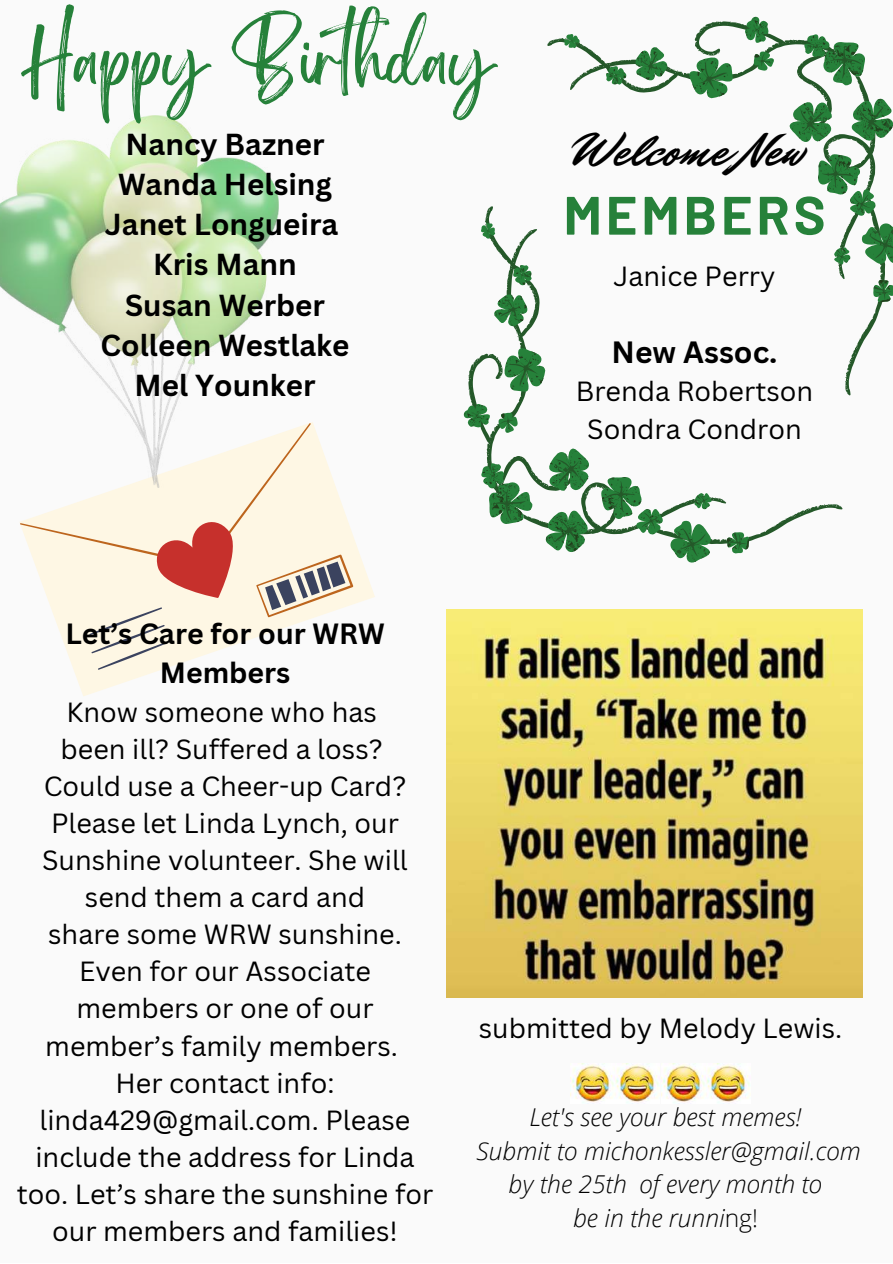
<style>
.page{position:relative;width:893px;height:1264px;background:#fff}
.page>*{position:absolute;margin:0;border:0;box-sizing:border-box;transform-origin:0 0}
.t1{font:59.55px "Brightwall";color:#26813a}
.t2{font:700 54px "Barlow";letter-spacing:.075em;color:#26813a}
.t3{font:48px "Mr Dafoe";color:#000}
.t4{font:700 30px "Canva Sans";color:#000}
.t5{font:700 29.55px/40.2px "Canva Sans";color:#000;text-align:center}
.t6{font:700 28.5px/39.3px "Canva Sans";color:#000;text-align:center}
.t7{font:27px/37px "Canva Sans";color:#000;text-align:center}
.t8{font:italic 300 24.6px/33.8px "Open Sans";color:#000;text-align:center}
.s1{font-style:normal}
</style>
<div class="page">
<div style="left:0;top:0;width:892px;height:1262px;background:#fafafa"></div>
<img style="left:570px;top:1063px;width:88px;height:39px">
<img style="left:661px;top:1063px;width:88px;height:39px">
<svg style="left:19px;top:422px;width:356px;height:274px"></svg>
<svg style="left:20px;top:423px;width:333px;height:194px;fill:#fef7e4"></svg>
<svg style="left:89px;top:508px;width:256px;height:161px;background:#eedacc"></svg>
<img style="left:0;top:116px;width:279px;height:371px">
<svg style="left:547px;top:34px;width:336px;height:361px"></svg>
<svg style="left:606px;top:17px;width:286px;height:285px"></svg>
<svg style="left:481px;top:206px;width:361px;height:356px"></svg>
<svg style="left:464px;top:265px;width:285px;height:291px"></svg>
<img style="left:446px;top:609px;width:416px;height:388px">
<h1 class="t1" style="left:21px;top:39px;width:474px">Happy Birthday</h1>
<p class="t5" style="left:101px;top:123px;width:250px">Nancy Bazner<br>Wanda Helsing<br>Janet Longueira<br>Kris Mann<br>Susan Werber<br>Colleen Westlake<br>Mel Younker</p>
<h3 class="t3" style="left:573px;top:118px;width:233px">Welcome New</h3>
<h2 class="t2" style="left:563px;top:181px;width:263px">MEMBERS</h2>
<p class="t7" style="left:613px;top:256px;width:163px">Janice Perry</p>
<p class="t4" style="left:611px;top:331px;width:167px">New Assoc.</p>
<p class="t7" style="left:575px;top:372px;width:239px">Brenda Robertson<br>Sondra Condron</p>
<p class="t6" style="left:65px;top:613px;width:321px">Let’s Care for our WRW<br>Members</p>
<p class="t7" style="left:17px;top:692px;width:418px">Know someone who has<br>been ill? Suffered a loss?<br>Could use a Cheer-up Card?<br>Please let Linda Lynch, our<br>Sunshine volunteer. She will send them a card and<br>share some WRW sunshine.<br>Even for our Associate members or one of our member’s family members.<br>Her contact info: linda429@gmail.com. Please include the address for Linda too. Let’s share the sunshine for our members and families!</p>
<p class="t7" style="left:479px;top:1009px;width:365px">submitted by Melody Lewis.</p>
<p class="t8" style="left:476px;top:1099px;width:386px">Let's see your best memes!<br>Submit to michonkessler@gmail.com by the 25th of every month to<br>be in the runni<span class="s1">ng!</span></p>
</div>
